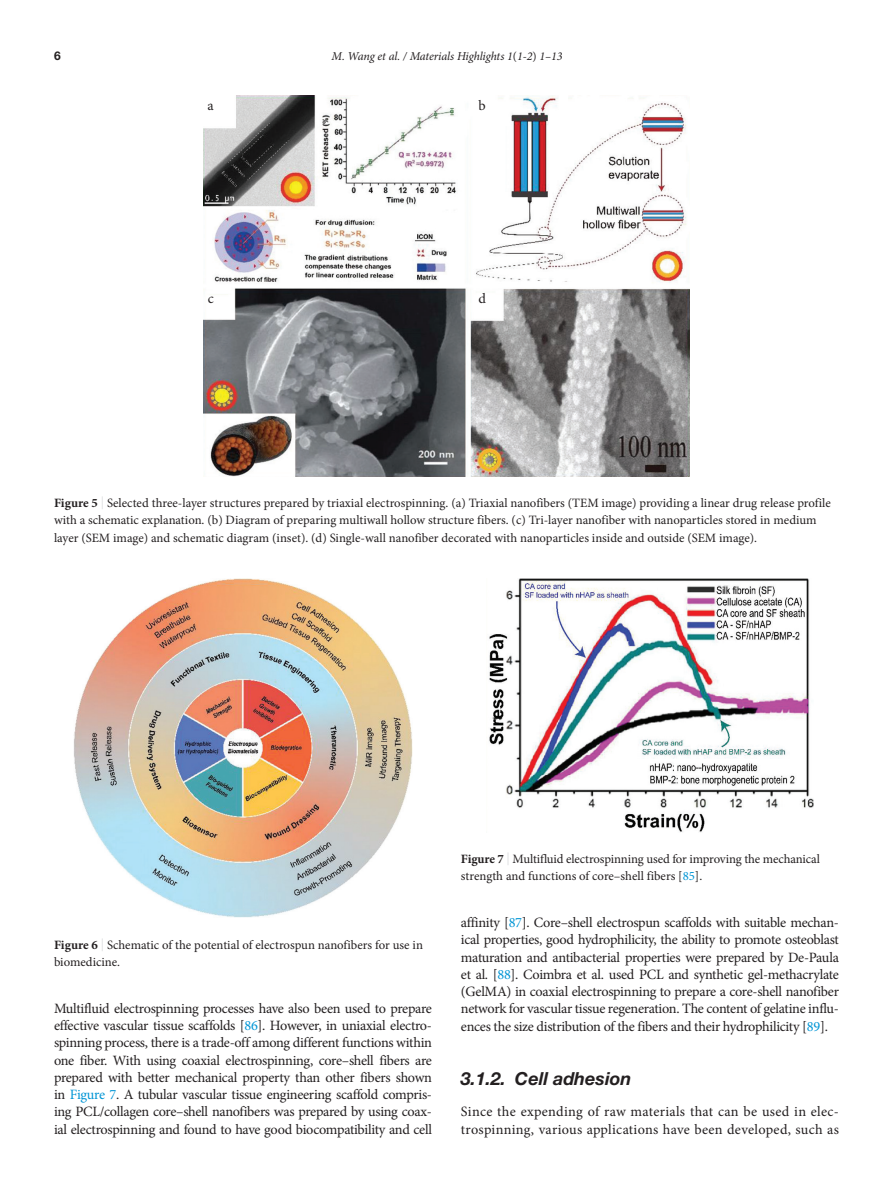
<style>
.page{position:relative;width:893px;height:1191px;background:#fff}
.page>*{position:absolute;margin:0;border:0;box-sizing:border-box;transform-origin:0 0}
.head-3{font:italic 700 18px "Helvetica Neue LT Std";color:#231f20}
.para-2{font:14.25px/17.2px "Minion Pro";letter-spacing:-.025em;color:#231f20;text-align:justify}
.para-1{font:14.25px/17.2px "Minion Pro";letter-spacing:.02em;color:#231f20}
.t1{font:12.75px/17.2px "Minion Pro";letter-spacing:-.005em;color:#231f20}
.t2{font:italic 12px "Minion Pro";letter-spacing:-.01em;color:#231f20}
.t3{font:700 12px "Helvetica Neue LT Std";color:#231f20}
.s1{font-style:normal}
.s2{font-weight:700}
.s3{color:#dcdddf}
.s4{color:#0095d5}
</style>
<div class="page">
<img style="left:74px;top:578px;width:339px;height:339px">
<img style="left:489px;top:578px;width:324px;height:254px">
<img style="left:203px;top:95px;width:487px;height:381px">
<p class="t3" style="left:54px;top:49px;width:8px">6</p>
<p class="t2" style="left:332px;top:48px;width:232px">M. Wang et al. / Materials Highlights 1<span class="s1">(</span>1-2<span class="s1">)</span> 1–13</p>
<p class="para-1" style="left:207px;top:97px;width:8px">a</p>
<p class="para-1" style="left:478px;top:97px;width:9px">b</p>
<p class="para-1" style="left:208px;top:290px;width:8px">c</p>
<p class="para-1" style="left:478px;top:290px;width:9px">d</p>
<p class="t1" style="left:54px;top:494px;width:778px"><span class="s2">Figure 5</span> <span class="s3">|</span> Selected three-layer structures prepared by triaxial electrospinning. (a) Triaxial nanofibers (TEM image) providing a linear drug release profile with a schematic explanation. (b) Diagram of preparing multiwall hollow structure fibers. (c) Tri-layer nanofiber with nanoparticles stored in medium layer (SEM image) and schematic diagram (inset). (d) Single-wall nanofiber decorated with nanoparticles inside and outside (SEM image).</p>
<p class="t1" style="left:54px;top:936px;width:370px"><span class="s2">Figure 6</span> <span class="s3">|</span> Schematic of the potential of electrospun nanofibers for use in biomedicine.</p>
<p class="para-2" style="left:54px;top:999px;width:380px">Multifluid electrospinning processes have also been used to prepare effective vascular tissue scaffolds [<span class="s4">86</span>]. However, in uniaxial electro&shy;spinning process, there is a trade-off among different functions within one fiber. With using coaxial electrospinning, core–shell fibers are prepared with better mechanical property than other fibers shown in <span class="s4">Figure 7</span>. A tubular vascular tissue engineering scaffold compris&shy;ing PCL/collagen core–shell nanofibers was prepared by using coax&shy;ial electrospinning and found to have good biocompatibility and cell</p>
<p class="t1" style="left:461px;top:850px;width:360px"><span class="s2">Figure 7</span> <span class="s3">|</span> Multifluid electrospinning used for improving the mechanical strength and functions of core–shell fibers [<span class="s4">85</span>].</p>
<p class="para-2" style="left:461px;top:914px;width:380px">affinity [<span class="s4">87</span>]. Core–shell electrospun scaffolds with suitable mechan&shy;ical properties, good hydrophilicity, the ability to promote osteoblast maturation and antibacterial properties were prepared by De-Paula et al. [<span class="s4">88</span>]. Coimbra et al. used PCL and synthetic gel-methacrylate (GelMA) in coaxial electrospinning to prepare a core-shell nanofiber network for vascular tissue regeneration. The content of gelatine influ&shy;ences the size distribution of the fibers and their hydrophilicity [<span class="s4">89</span>].</p>
<p class="head-3" style="left:461px;top:1067px;width:172px">3.1.2. Cell adhesion</p>
<p class="para-1" style="left:461px;top:1103px;width:379px">Since the expending of raw materials that can be used in elec&shy;trospinning, various applications have been developed, such as</p>
</div>
